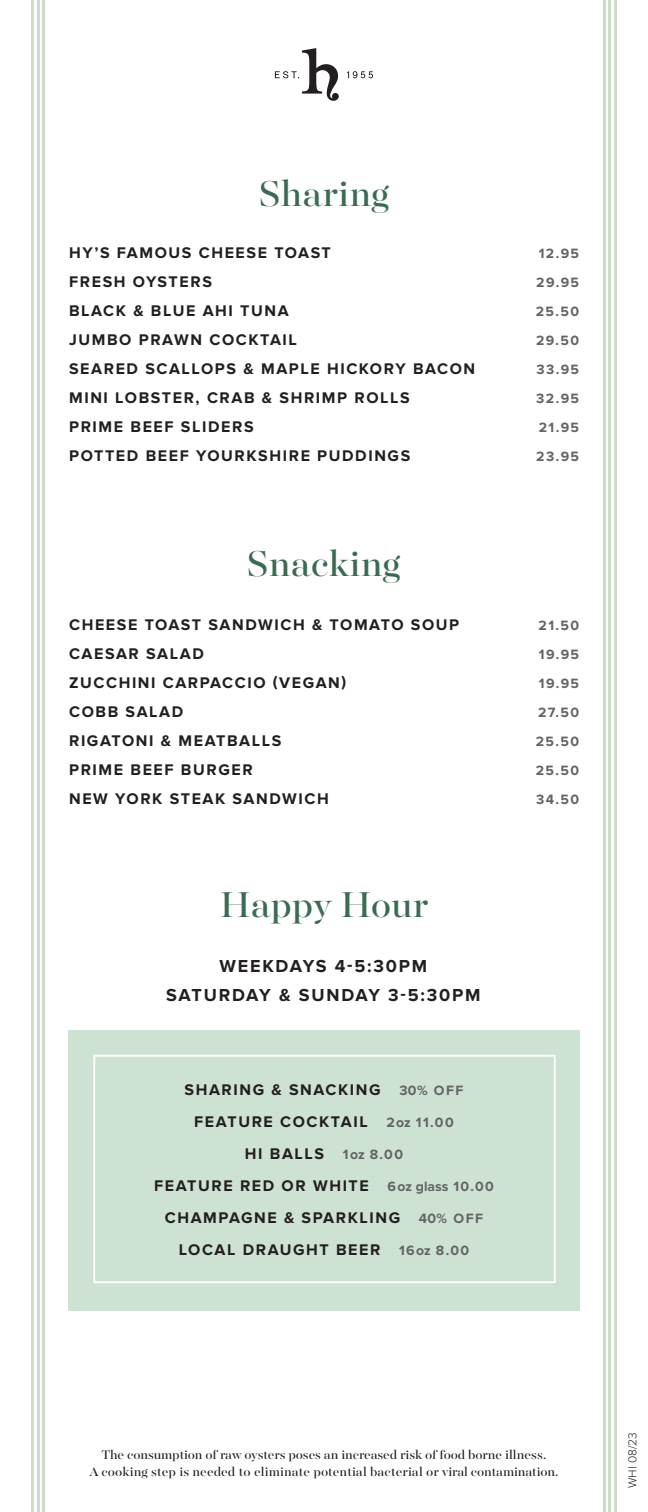
<style>
.page{position:relative;width:648px;height:1512px;background:#fff}
.page>*{position:absolute;margin:0;border:0;box-sizing:border-box;transform-origin:0 0}
.t1{font:40px "Majesti Banner";color:#3b6b52}
.t2{font:700 18px/29px "Proxima Nova";letter-spacing:.1em;color:#231f20;text-align:center}
.t3{font:700 16px/32px "Proxima Nova";letter-spacing:.1em;color:#231f20;text-align:center}
.t4{font:14px/16.8px "Majesti Banner";letter-spacing:-.01em;color:#231f20;text-align:center}
.t5{font:700 14px "Proxima Nova";letter-spacing:.1em;color:#636466}
.t6{font:300 12px "Proxima Nova";color:#231f20}
.s1{font-size:14px;color:#636466}
</style>
<div class="page">
<svg style="left:275px;top:48px;width:64px;height:53px"></svg>
<svg style="left:347px;top:71px;width:26px;height:7px"></svg>
<hr style="left:603px;top:0;width:2px;height:1512px;background:#cbdcc7">
<hr style="left:609px;top:0;width:2px;height:1512px;background:#cbdcc7">
<hr style="left:614px;top:0;width:2px;height:1512px;background:#cbdcc7">
<hr style="left:32px;top:0;width:2px;height:1512px;background:#cbdcc7">
<hr style="left:37px;top:0;width:2px;height:1512px;background:#cbdcc7">
<hr style="left:43px;top:0;width:2px;height:1512px;background:#cbdcc7">
<div style="left:68px;top:1030px;width:512px;height:281px;background:#cee2d4"></div>
<div style="left:93px;top:1055px;width:463px;height:228px;border:2px solid #fff"></div>
<h1 class="t1" style="left:259px;top:168px;width:132px">Sharing</h1>
<p class="t3" style="left:69px;top:237px;width:263px">HY’S FAMOUS CHEESE TOAST</p>
<p class="t5" style="left:539px;top:246px;width:42px">12.95</p>
<p class="t3" style="left:69px;top:266px;width:144px">FRESH OYSTERS</p>
<p class="t5" style="left:536px;top:275px;width:44px">29.95</p>
<p class="t3" style="left:69px;top:295px;width:221px">BLACK &amp; BLUE AHI TUNA</p>
<p class="t5" style="left:536px;top:304px;width:45px">25.50</p>
<p class="t3" style="left:69px;top:324px;width:229px">JUMBO PRAWN COCKTAIL</p>
<p class="t5" style="left:536px;top:333px;width:44px">29.50</p>
<p class="t3" style="left:69px;top:353px;width:408px">SEARED SCALLOPS &amp; MAPLE HICKORY BACON</p>
<p class="t5" style="left:536px;top:362px;width:44px">33.95</p>
<p class="t3" style="left:69px;top:382px;width:342px">MINI LOBSTER, CRAB &amp; SHRIMP ROLLS</p>
<p class="t5" style="left:536px;top:391px;width:44px">32.95</p>
<p class="t3" style="left:69px;top:411px;width:186px">PRIME BEEF SLIDERS</p>
<p class="t5" style="left:539px;top:420px;width:42px">21.95</p>
<p class="t3" style="left:69px;top:440px;width:343px">POTTED BEEF YOURKSHIRE PUDDINGS</p>
<p class="t5" style="left:536px;top:449px;width:44px">23.95</p>
<h1 class="t1" style="left:247px;top:538px;width:156px">Snacking</h1>
<p class="t3" style="left:69px;top:609px;width:392px">CHEESE TOAST SANDWICH &amp; TOMATO SOUP</p>
<p class="t5" style="left:539px;top:617px;width:42px">21.50</p>
<p class="t3" style="left:69px;top:638px;width:136px">CAESAR SALAD</p>
<p class="t5" style="left:539px;top:646px;width:42px">19.95</p>
<p class="t3" style="left:69px;top:667px;width:279px">ZUCCHINI CARPACCIO (VEGAN)</p>
<p class="t5" style="left:539px;top:675px;width:42px">19.95</p>
<p class="t3" style="left:69px;top:696px;width:116px">COBB SALAD</p>
<p class="t5" style="left:538px;top:704px;width:43px">27.50</p>
<p class="t3" style="left:69px;top:725px;width:214px">RIGATONI &amp; MEATBALLS</p>
<p class="t5" style="left:536px;top:733px;width:45px">25.50</p>
<p class="t3" style="left:69px;top:754px;width:185px">PRIME BEEF BURGER</p>
<p class="t5" style="left:536px;top:762px;width:45px">25.50</p>
<p class="t3" style="left:69px;top:783px;width:261px">NEW YORK STEAK SANDWICH</p>
<p class="t5" style="left:536px;top:791px;width:44px">34.50</p>
<h1 class="t1" style="left:220px;top:878px;width:210px">Happy Hour</h1>
<p class="t2" style="left:166px;top:952px;width:316px">WEEKDAYS 4-5:30PM<br>SATURDAY &amp; SUNDAY 3-5:30PM</p>
<p class="t3" style="left:154px;top:1074px;width:341px">SHARING &amp; SNACKING <span class="s1">30% OFF<br></span>FEATURE COCKTAIL <span class="s1">2oz 11.00<br></span>HI BALLS <span class="s1">1oz 8.00<br></span>FEATURE RED OR WHITE <span class="s1">6oz glass 10.00<br></span>CHAMPAGNE &amp; SPARKLING <span class="s1">40% OFF<br></span>LOCAL DRAUGHT BEER <span class="s1">16oz 8.00</span></p>
<p class="t4" style="left:89px;top:1448px;width:470px">The consumption of raw oysters poses an increased risk of food borne illness.<br>A cooking step is needed to eliminate potential bacterial or viral contamination.</p>
<p class="t6" style="left:627px;top:1488px;width:57px;rotate:-90deg">WHI 08/23</p>
</div>
